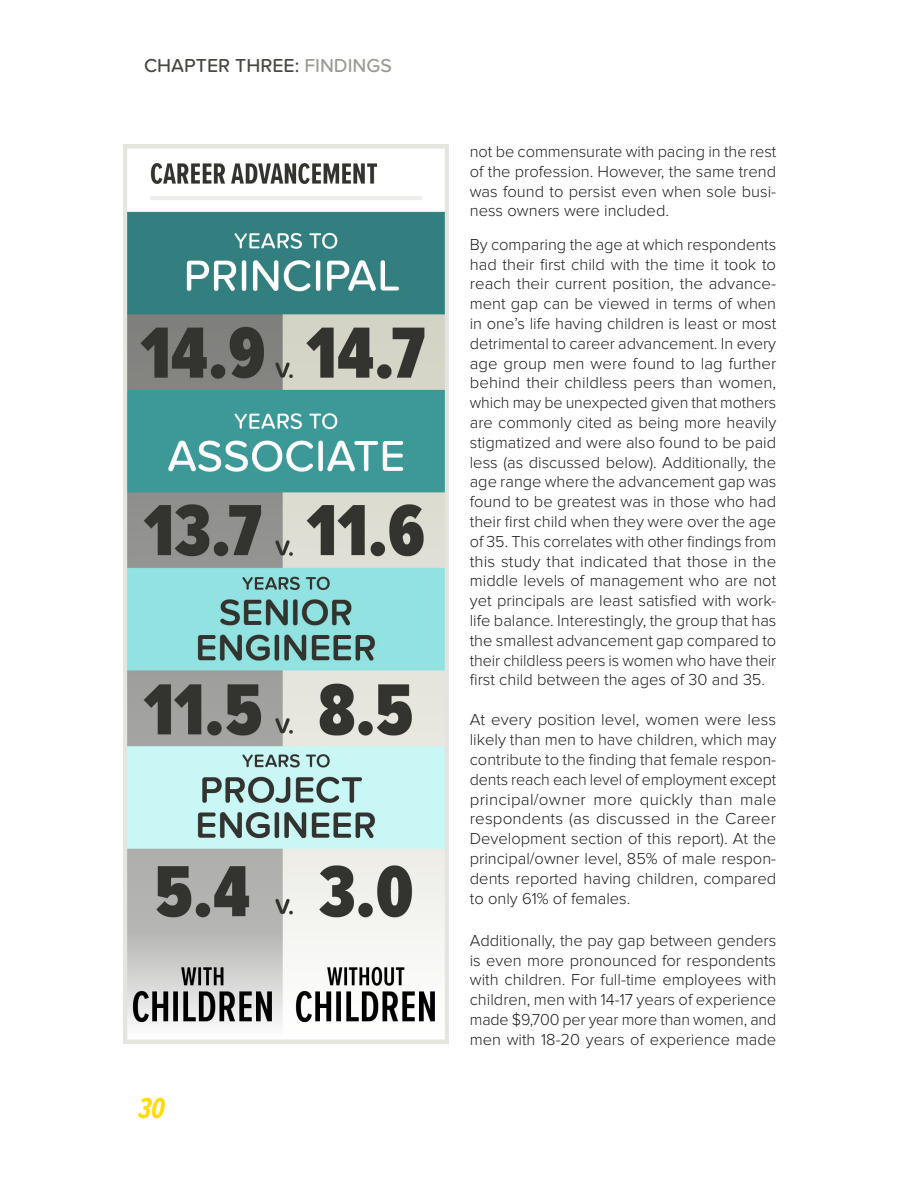
<style>
.page{position:relative;width:918px;height:1188px;background:#fff}
.page>*{position:absolute;margin:0;border:0;box-sizing:border-box;transform-origin:0 0}
.t1{font:italic 700 30px "Proxima Nova Ex Cn";color:#ffdc01}
.SECTION_HEADING{font:500 19.5px "Proxima Nova Soft";color:#464843}
.BODY{font:300 16.5px/19.8px "Proxima Nova";color:#231f20;text-align:justify}
.s1{color:#9b9a96}
</style>
<div class="page">
<img style="left:123px;top:144px;width:325px;height:900px">
<p class="SECTION_HEADING" style="left:144px;top:55px;width:249px">CHAPTER THREE: <span class="s1">FINDINGS</span></p>
<h1 class="t1" style="left:138px;top:1090px;width:28px">30</h1>
<p class="BODY" style="left:470px;top:142px;width:308px">not be commensurate with pacing in the rest of the profession. However, the same trend was found to persist even when sole busi&shy;ness owners were included.</p>
<p class="BODY" style="left:470px;top:235px;width:308px">By comparing the age at which respondents had their first child with the time it took to reach their current position, the advance&shy;ment gap can be viewed in terms of when in one’s life having children is least or most detrimental to career advancement. In every age group men were found to lag further behind their childless peers than women, which may be unexpected given that mothers are commonly cited as being more heavily stigmatized and were also found to be paid less (as discussed below). Additionally, the age range where the advancement gap was found to be greatest was in those who had their first child when they were over the age of 35. This correlates with other findings from this study that indicated that those in the middle levels of management who are not yet principals are least satisfied with work&shy;life balance. Interestingly, the group that has the smallest advancement gap compared to their childless peers is women who have their first child between the ages of 30 and 35.</p>
<p class="BODY" style="left:470px;top:711px;width:308px">At every position level, women were less likely than men to have children, which may contribute to the finding that female respon&shy;dents reach each level of employment except principal/owner more quickly than male respondents (as discussed in the Career Development section of this report). At the principal/owner level, 85% of male respon&shy;dents reported having children, compared to only 61% of females.</p>
<p class="BODY" style="left:470px;top:931px;width:308px">Additionally, the pay gap between genders is even more pronounced for respondents with children. For full-time employees with children, men with 14-17 years of experience made $9,700 per year more than women, and men with 18-20 years of experience made</p>
</div>
